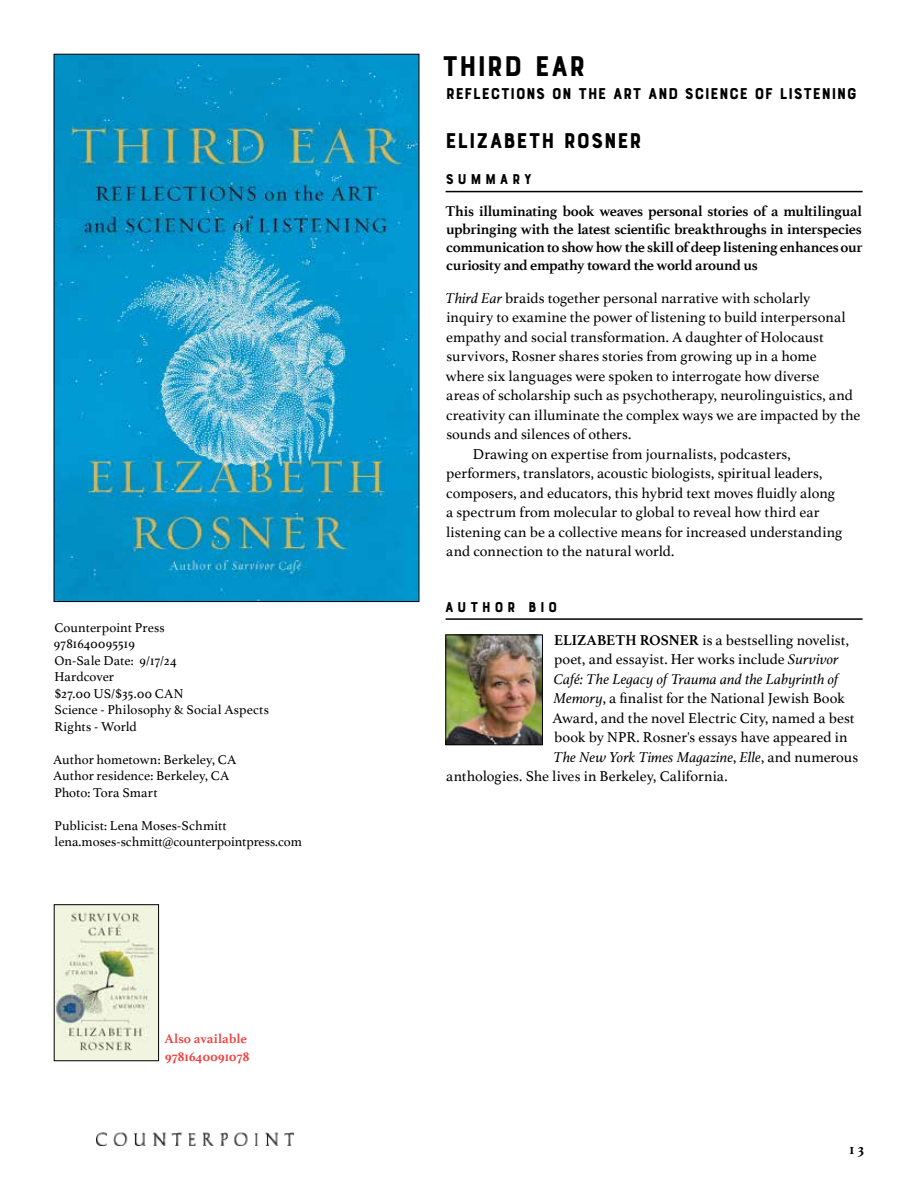
<style>
.page{position:relative;width:918px;height:1188px;background:#fff}
.page>*{position:absolute;margin:0;border:0;box-sizing:border-box;transform-origin:0 0}
.t1{font:30px "Bourton Base";letter-spacing:.01em;color:#000}
.t2{font:22.5px "Bourton Base";letter-spacing:.015em;color:#000}
.t3{font:16.5px "Bourton Base";letter-spacing:.015em;color:#000}
.t4{font:15px "Athelas";letter-spacing:.005em;color:#000}
.t5{font:700 15px/18px "Athelas";letter-spacing:-.025em;color:#000;text-align:justify}
.t6{font:italic 15px "Athelas";letter-spacing:-.005em;color:#000}
.t7{font:15px "Bourton Base";letter-spacing:.23em;color:#000}
.t8{font:13.5px/16.5px "Athelas";color:#000}
.t9{font:700 13.5px/18px "Athelas";letter-spacing:.015em;color:#ef3e3b}
.s1{font-style:italic}
.s2{font-weight:700}
.s3{font-style:normal}
</style>
<div class="page">
<img style="left:96px;top:1132px;width:197px;height:13px">
<hr style="left:446px;top:191px;width:417px;height:1px;background:#000">
<hr style="left:446px;top:618px;width:417px;height:2px;background:#000">
<img style="left:56px;top:56px;width:361px;height:544px">
<img style="left:448px;top:637px;width:93px;height:106px">
<div style="left:446px;top:635px;width:97px;height:110px;border:1px solid #000"></div>
<img style="left:56px;top:906px;width:101px;height:153px">
<div style="left:54px;top:904px;width:105px;height:157px;border:1px solid #000"></div>
<p class="t8" style="left:54px;top:619px;width:217px">Counterpoint Press<br>9781640095519<br>On-Sale Date: 9/17/24<br>Hardcover<br>$27.00 US/$35.00 CAN<br>Science - Philosophy &amp; Social Aspects<br>Rights - World</p>
<p class="t8" style="left:53px;top:751px;width:185px">Author hometown: Berkeley, CA<br>Author residence: Berkeley, CA<br>Photo: Tora Smart</p>
<p class="t8" style="left:54px;top:817px;width:249px">Publicist: Lena Moses-Schmitt lena.moses-schmitt@counterpointpress.com</p>
<p class="t9" style="left:164px;top:1029px;width:86px">Also available<br>9781640091078</p>
<h1 class="t1" style="left:442px;top:48px;width:145px">THIRD EAR</h1>
<p class="t3" style="left:446px;top:83px;width:413px">REFLECTIONS ON THE ART AND SCIENCE OF LISTENING</p>
<h2 class="t2" style="left:445px;top:127px;width:198px">ELIZABETH ROSNER</h2>
<p class="t7" style="left:446px;top:170px;width:88px">SUMMARY</p>
<p class="t5" style="left:446px;top:201px;width:419px">This illuminating book weaves personal stories of a multilingual upbringing with the latest scientific breakthroughs in interspecies communication to show how the skill of deep listening enhances our curiosity and empathy toward the world around us</p>
<p class="t4" style="left:445px;top:286px;width:367px"><span class="s1">Third Ear</span> braids together personal narrative with scholarly</p>
<p class="t4" style="left:446px;top:305px;width:401px">inquiry to examine the power of listening to build interpersonal</p>
<p class="t4" style="left:446px;top:325px;width:379px">empathy and social transformation. A daughter of Holocaust</p>
<p class="t4" style="left:446px;top:344px;width:372px">survivors, Rosner shares stories from growing up in a home</p>
<p class="t4" style="left:446px;top:364px;width:375px">where six languages were spoken to interrogate how diverse</p>
<p class="t4" style="left:446px;top:383px;width:408px">areas of scholarship such as psychotherapy, neurolinguistics, and</p>
<p class="t4" style="left:446px;top:403px;width:416px">creativity can illuminate the complex ways we are impacted by the</p>
<p class="t4" style="left:446px;top:422px;width:187px">sounds and silences of others.</p>
<p class="t4" style="left:473px;top:442px;width:319px">Drawing on expertise from journalists, podcasters,</p>
<p class="t4" style="left:446px;top:461px;width:378px">performers, translators, acoustic biologists, spiritual leaders,</p>
<p class="t4" style="left:446px;top:481px;width:390px">composers, and educators, this hybrid text moves fluidly along</p>
<p class="t4" style="left:446px;top:500px;width:375px">a spectrum from molecular to global to reveal how third ear</p>
<p class="t4" style="left:446px;top:520px;width:398px">listening can be a collective means for increased understanding</p>
<p class="t4" style="left:446px;top:539px;width:230px">and connection to the natural world.</p>
<p class="t7" style="left:445px;top:597px;width:114px">AUTHOR BIO</p>
<p class="t4" style="left:554px;top:628px;width:297px"><span class="s2">ELIZABETH ROSNER</span> is a bestselling novelist,</p>
<p class="t4" style="left:554px;top:647px;width:286px">poet, and essayist. Her works include <span class="s1">Survivor</span></p>
<p class="t6" style="left:554px;top:667px;width:286px">Café: The Legacy of Trauma and the Labyrinth of</p>
<p class="t4" style="left:553px;top:686px;width:293px"><span class="s1">Memory</span>, a finalist for the National Jewish Book</p>
<p class="t4" style="left:552px;top:706px;width:304px">Award, and the novel Electric City, named a best</p>
<p class="t4" style="left:554px;top:725px;width:295px">book by NPR. Rosner's essays have appeared in</p>
<p class="t6" style="left:553px;top:745px;width:307px">The New York Times Magazine<span class="s3">,</span> Elle<span class="s3">, and numerous</span></p>
<p class="t4" style="left:446px;top:764px;width:283px">anthologies. She lives in Berkeley, California.</p>
<p class="t5" style="left:850px;top:1140px;width:16px">13</p>
</div>
